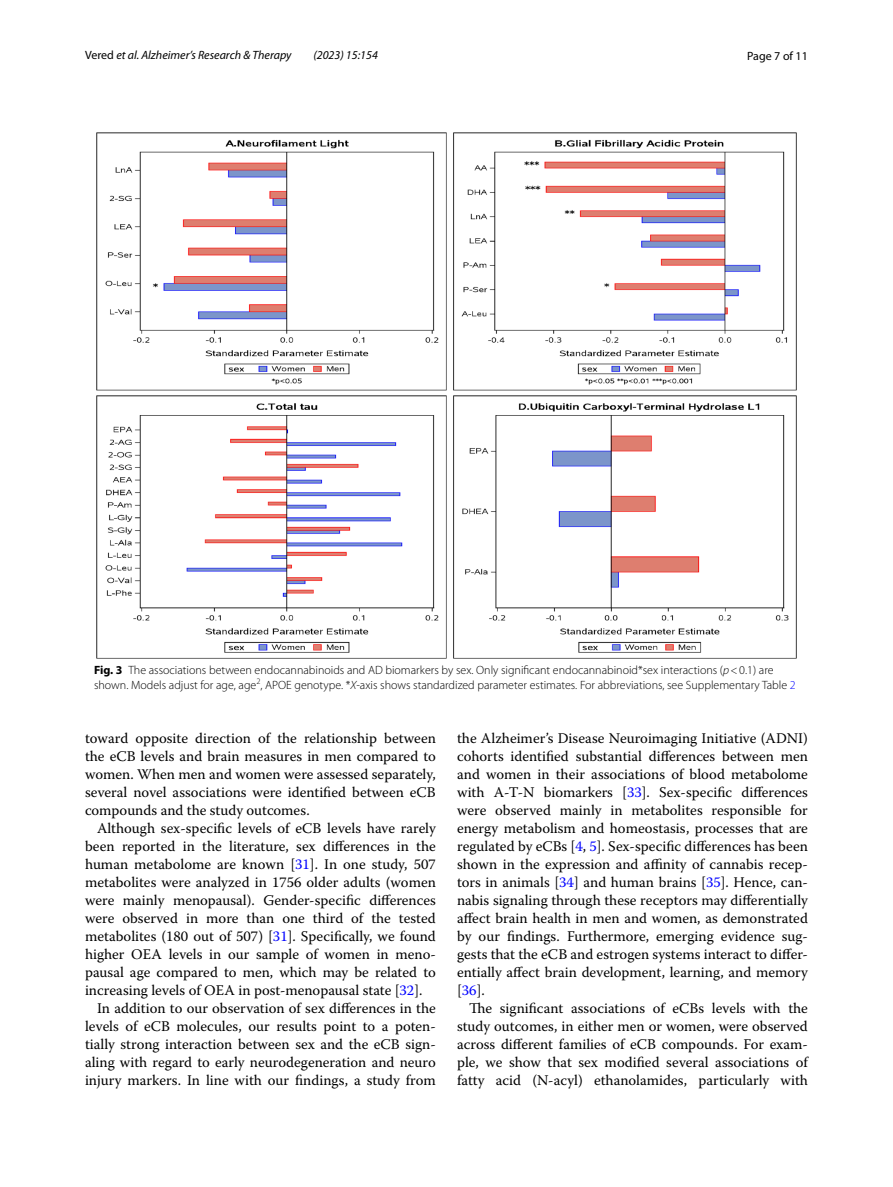
<style>
.page{position:relative;width:893px;height:1187px;background:#fff}
.page>*{position:absolute;margin:0;border:0;box-sizing:border-box;transform-origin:0 0}
.t1{font:14.7px/18px "Warnock Pro";color:#000;text-align:justify}
.t2{font:300 12px/15px "Myriad Pro";color:#000}
.t3{font:italic 12px "Myriad Pro";color:#000}
.t4{font:12px "Myriad Pro";color:#000}
.s1{font-style:normal}
.s2{font-weight:700}
.s3{font-style:italic}
.s4{color:#00f}
</style>
<div class="page">
<img style="left:96px;top:133px;width:701px;height:525px">
<p class="t3" style="left:85px;top:48px;width:208px"><span class="s1">Vered</span> et al. Alzheimer’s Research &amp; Therapy</p>
<p class="t3" style="left:313px;top:48px;width:66px">(2023) 15:154</p>
<p class="t4" style="left:747px;top:48px;width:62px">Page 7 of 11</p>
<p class="t2" style="left:94px;top:662px;width:703px"><span class="s2">Fig. 3</span> The associations between endocannabinoids and AD biomarkers by sex. Only significant endocannabinoid*sex interactions (<span class="s3">p</span>&lt;0.1) are shown. Models adjust for age, age<sup>2</sup>, APOE genotype. *<span class="s3">X</span>-axis shows standardized parameter estimates. For abbreviations, see Supplementary Table <span class="s4">2</span></p>
<p class="t1" style="left:85px;top:728px;width:352px">toward opposite direction of the relationship between the eCB levels and brain measures in men compared to women. When men and women were assessed separately, several novel associations were identified between eCB compounds and the study outcomes.</p>
<p class="t1" style="left:97px;top:818px;width:340px">Although sex-specific levels of eCB levels have rarely</p>
<p class="t1" style="left:85px;top:836px;width:352px">been reported in the literature, sex differences in the</p>
<p class="t1" style="left:85px;top:854px;width:352px">human metabolome are known [<span class="s4">31</span>]. In one study, 507</p>
<p class="t1" style="left:85px;top:872px;width:352px">metabolites were analyzed in 1756 older adults (women</p>
<p class="t1" style="left:85px;top:890px;width:352px">were mainly menopausal). Gender-specific differences</p>
<p class="t1" style="left:85px;top:908px;width:352px">were observed in more than one third of the tested</p>
<p class="t1" style="left:85px;top:926px;width:352px">metabolites (180 out of 507) [<span class="s4">31</span>]. Specifically, we found</p>
<p class="t1" style="left:85px;top:944px;width:352px">higher OEA levels in our sample of women in meno-</p>
<p class="t1" style="left:85px;top:962px;width:352px">pausal age compared to men, which may be related to</p>
<p class="t1" style="left:85px;top:980px;width:339px">increasing levels of OEA in post-menopausal state [<span class="s4">32</span>].</p>
<p class="t1" style="left:97px;top:998px;width:340px">In addition to our observation of sex differences in the</p>
<p class="t1" style="left:85px;top:1016px;width:352px">levels of eCB molecules, our results point to a poten-</p>
<p class="t1" style="left:85px;top:1034px;width:352px">tially strong interaction between sex and the eCB sign-</p>
<p class="t1" style="left:85px;top:1052px;width:352px">aling with regard to early neurodegeneration and neuro</p>
<p class="t1" style="left:85px;top:1070px;width:352px">injury markers. In line with our findings, a study from</p>
<p class="t1" style="left:457px;top:728px;width:352px">the Alzheimer’s Disease Neuroimaging Initiative (ADNI) cohorts identified substantial differences between men and women in their associations of blood metabolome with A-T-N biomarkers [<span class="s4">33</span>]. Sex-specific differences were observed mainly in metabolites responsible for energy metabolism and homeostasis, processes that are regulated by eCBs [<span class="s4">4</span>, <span class="s4">5</span>]. Sex-specific differences has been shown in the expression and affinity of cannabis recep&shy;tors in animals [<span class="s4">34</span>] and human brains [<span class="s4">35</span>]. Hence, can&shy;nabis signaling through these receptors may differentially affect brain health in men and women, as demonstrated by our findings. Furthermore, emerging evidence sug&shy;gests that the eCB and estrogen systems interact to differ&shy;entially affect brain development, learning, and memory [<span class="s4">36</span>].</p>
<p class="t1" style="left:457px;top:998px;width:352px;text-indent:12px">The significant associations of eCBs levels with the study outcomes, in either men or women, were observed across different families of eCB compounds. For exam&shy;ple, we show that sex modified several associations of fatty acid (N-acyl) ethanolamides, particularly with</p>
</div>
